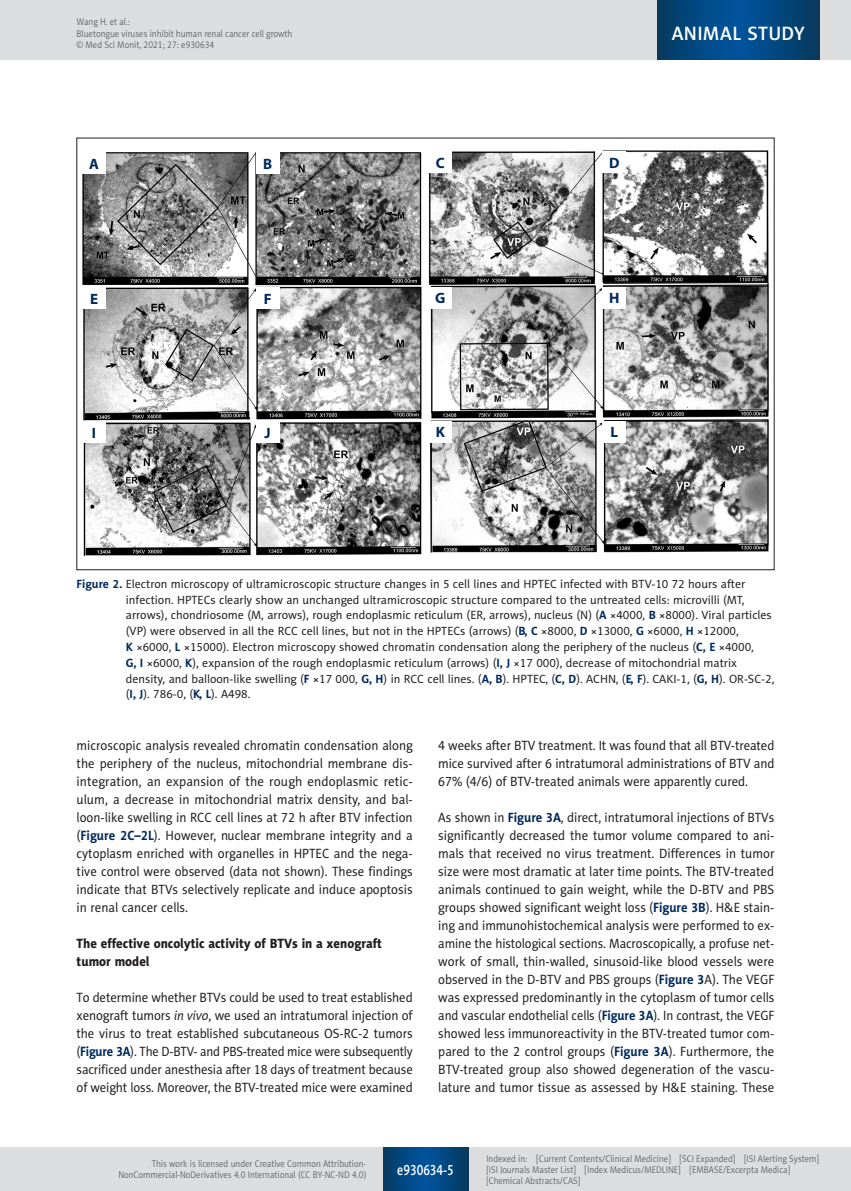
<style>
.page{position:relative;width:851px;height:1191px;background:#fff}
.page>*{position:absolute;margin:0;border:0;box-sizing:border-box;transform-origin:0 0}
.t1{font:19.5px "Naomi Sans EFN Medium";letter-spacing:.015em;color:#fff}
.t2{font:700 15px "Myriad Pro";color:#00295c}
.t3{font:15px "Naomi Sans EFN Medium";color:#fff;scale:.8 1}
.MSM_Body{font:13.5px/18px "Naomi Sans EFN";letter-spacing:-.01em;color:#231f20;text-align:justify;scale:.95 1}
.MSM_Headline_2{font:13.5px/18px "Naomi Sans EFN Heavy";color:#231f20;scale:.95 1}
.MSM_Rycina_tytul{font:12px/15.8px "Naomi Sans EFN";color:#231f20}
.t4{font:9.75px/11.2px "Naomi Sans EFN Light";color:#57585a;scale:.9 1}
.s1{font-weight:700;color:#00295c}
.s2{font-style:italic}
</style>
<div class="page">
<img style="left:82px;top:150px;width:687px;height:407px">
<div style="left:82px;top:152px;width:24px;height:22px;background:#fff"></div>
<div style="left:82px;top:287px;width:24px;height:22px;background:#fff"></div>
<div style="left:82px;top:421px;width:24px;height:22px;background:#fff"></div>
<div style="left:256px;top:152px;width:23px;height:22px;background:#fff"></div>
<div style="left:256px;top:287px;width:23px;height:22px;background:#fff"></div>
<div style="left:256px;top:421px;width:23px;height:22px;background:#fff"></div>
<div style="left:428px;top:152px;width:24px;height:21px;background:#fff"></div>
<div style="left:428px;top:287px;width:24px;height:21px;background:#fff"></div>
<div style="left:428px;top:421px;width:24px;height:21px;background:#fff"></div>
<div style="left:602px;top:152px;width:24px;height:21px;background:#fff"></div>
<div style="left:602px;top:287px;width:24px;height:21px;background:#fff"></div>
<div style="left:602px;top:421px;width:24px;height:21px;background:#fff"></div>
<div style="left:0;top:1148px;width:850px;height:43px;background:#dcdddf"></div>
<svg style="left:383px;top:1147px;width:85px;height:43px;background:#02477e"></svg>
<div style="left:0;top:0;width:850px;height:60px;background:#dcdddf"></div>
<svg style="left:657px;top:0;width:162px;height:60px;background:#02477e"></svg>
<p class="t4" style="left:77px;top:16px;width:241px">Wang H. et al.:<br>Bluetongue viruses inhibit human renal cancer cell growth © Med Sci Monit, 2021; 27: e930634</p>
<h1 class="t1" style="left:671px;top:22px;width:134px">ANIMAL STUDY</h1>
<p class="t2" style="left:89px;top:154px;width:11px">A</p>
<p class="t2" style="left:263px;top:154px;width:11px">B</p>
<p class="t2" style="left:436px;top:153px;width:10px">C</p>
<p class="t2" style="left:609px;top:153px;width:12px">D</p>
<p class="t2" style="left:90px;top:289px;width:10px">E</p>
<p class="t2" style="left:263px;top:289px;width:9px">F</p>
<p class="t2" style="left:435px;top:288px;width:12px">G</p>
<p class="t2" style="left:609px;top:288px;width:12px">H</p>
<p class="t2" style="left:92px;top:423px;width:6px">I</p>
<p class="t2" style="left:264px;top:423px;width:8px">J</p>
<p class="t2" style="left:435px;top:422px;width:11px">K</p>
<p class="t2" style="left:610px;top:422px;width:9px">L</p>
<p class="MSM_Rycina_tytul" style="left:126px;top:576px;width:650px;text-indent:-49px"><span class="s1">Figure 2.</span> Electron microscopy of ultramicroscopic structure changes in 5 cell lines and HPTEC infected with BTV-10 72 hours after infection. HPTECs clearly show an unchanged ultramicroscopic structure compared to the untreated cells: microvilli (MT, arrows), chondriosome (M, arrows), rough endoplasmic reticulum (ER, arrows), nucleus (N) (<span class="s1">A</span> ×4000, <span class="s1">B</span> ×8000). Viral particles (VP) were observed in all the RCC cell lines, but not in the HPTECs (arrows) (<span class="s1">B, C</span> ×8000, <span class="s1">D</span> ×13000, <span class="s1">G</span> ×6000, <span class="s1">H</span> ×12000,<br><span class="s1">K</span> ×6000, <span class="s1">L</span> ×15000). Electron microscopy showed chromatin condensation along the periphery of the nucleus (<span class="s1">C, E</span> ×4000,<br><span class="s1">G, I</span> ×6000, <span class="s1">K</span>), expansion of the rough endoplasmic reticulum (arrows) (<span class="s1">I, J</span> ×17 000), decrease of mitochondrial matrix density, and balloon-like swelling (<span class="s1">F</span> ×17 000, <span class="s1">G, H</span>) in RCC cell lines. (<span class="s1">A, B</span>). HPTEC, (<span class="s1">C, D</span>). ACHN, (<span class="s1">E, F</span>). CAKI-1, (<span class="s1">G, H</span>). OR-SC-2, (<span class="s1">I, J</span>). 786-0, (<span class="s1">K, L</span>). A498.</p>
<p class="MSM_Body" style="left:77px;top:736px;width:355px">microscopic analysis revealed chromatin condensation along the periphery of the nucleus, mitochondrial membrane dis&shy;integration, an expansion of the rough endoplasmic retic&shy;ulum, a decrease in mitochondrial matrix density, and bal&shy;loon-like swelling in RCC cell lines at 72 h after BTV infection (<span class="s1">Figure 2C–2L</span>). However, nuclear membrane integrity and a cytoplasm enriched with organelles in HPTEC and the nega&shy;tive control were observed (data not shown). These findings indicate that BTVs selectively replicate and induce apoptosis in renal cancer cells.</p>
<p class="MSM_Headline_2" style="left:77px;top:934px;width:323px">The effective oncolytic activity of BTVs in a xenograft tumor model</p>
<p class="MSM_Body" style="left:77px;top:988px;width:355px">To determine whether BTVs could be used to treat established xenograft tumors <span class="s2">in vivo</span>, we used an intratumoral injection of the virus to treat established subcutaneous OS-RC-2 tumors (<span class="s1">Figure 3A</span>). The D-BTV- and PBS-treated mice were subsequently sacrificed under anesthesia after 18 days of treatment because of weight loss. Moreover, the BTV-treated mice were examined</p>
<p class="MSM_Body" style="left:438px;top:736px;width:355px">4 weeks after BTV treatment. It was found that all BTV-treated mice survived after 6 intratumoral administrations of BTV and 67% (4/6) of BTV-treated animals were apparently cured.</p>
<p class="MSM_Body" style="left:438px;top:808px;width:355px">As shown in <span class="s1">Figure 3A</span>, direct, intratumoral injections of BTVs significantly decreased the tumor volume compared to ani&shy;mals that received no virus treatment. Differences in tumor size were most dramatic at later time points. The BTV-treated animals continued to gain weight, while the D-BTV and PBS groups showed significant weight loss (<span class="s1">Figure 3B</span>). H&amp;E stain&shy;ing and immunohistochemical analysis were performed to ex&shy;amine the histological sections. Macroscopically, a profuse net&shy;work of small, thin-walled, sinusoid-like blood vessels were observed in the D-BTV and PBS groups (<span class="s1">Figure 3</span>A). The VEGF was expressed predominantly in the cytoplasm of tumor cells and vascular endothelial cells (<span class="s1">Figure 3A</span>). In contrast, the VEGF showed less immunoreactivity in the BTV-treated tumor com&shy;pared to the 2 control groups (<span class="s1">Figure 3A</span>). Furthermore, the BTV-treated group also showed degeneration of the vascu&shy;lature and tumor tissue as assessed by H&amp;E staining. These</p>
<p class="t4" style="left:118px;top:1158px;width:277px;text-align:right">This work is licensed under Creative Common Attribution-<br>NonCommercial-NoDerivatives 4.0 International (CC BY-NC-ND 4.0)</p>
<p class="t3" style="left:397px;top:1160px;width:72px">e930634-5</p>
<p class="t4" style="left:486px;top:1152px;width:371px">Indexed in: [Current Contents/Clinical Medicine] [SCI Expanded] [ISI Alerting System] [ISI Journals Master List] [Index Medicus/MEDLINE] [EMBASE/Excerpta Medica] [Chemical Abstracts/CAS]</p>
</div>
